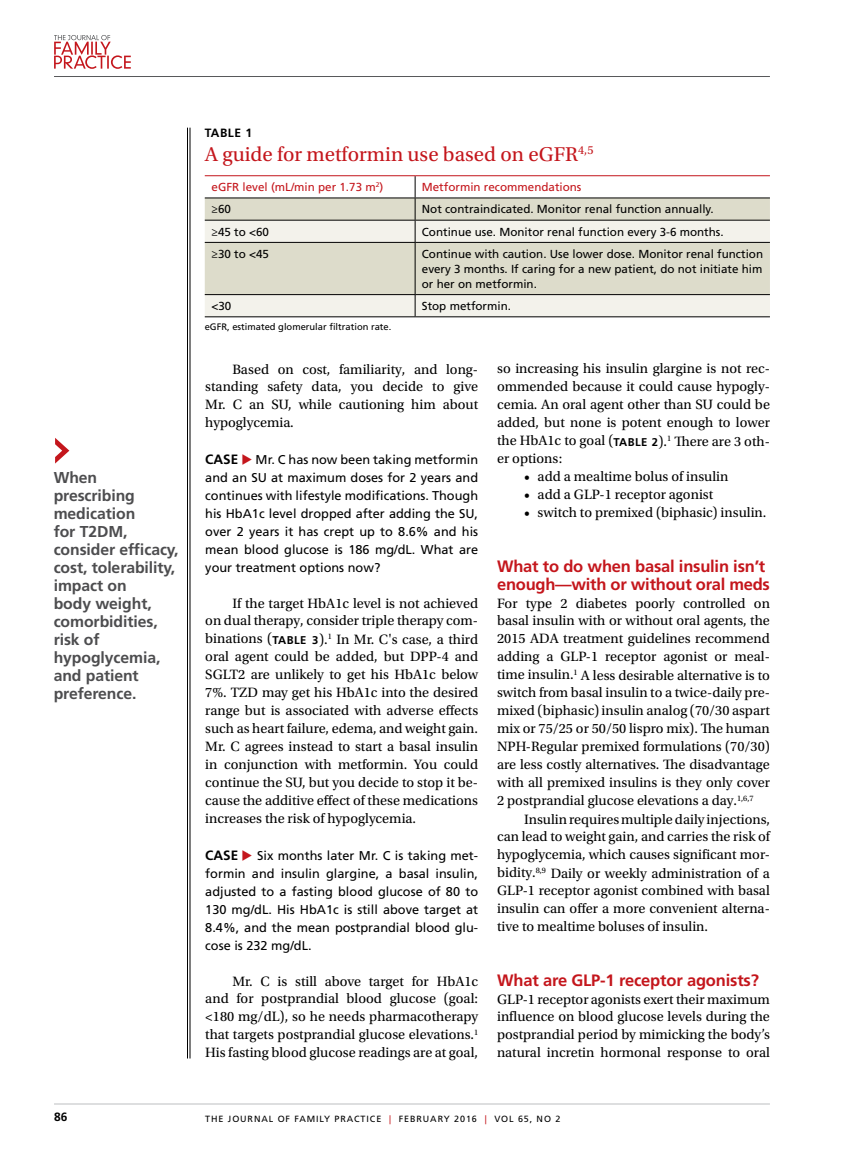
<style>
.page{position:relative;width:851px;height:1161px;background:#fff}
.page>*{position:absolute;margin:0;border:0;box-sizing:border-box;transform-origin:0 0}
.t1{font:21px "Utopia Std";color:#c4161c}
.t2{font:700 16.5px/18px "Frutiger LT Std";letter-spacing:-.01em;color:#c4161c}
.t3{font:700 15.75px/18px "Frutiger LT Std";letter-spacing:-.005em;color:#4d4d4f}
.t4{font:14.25px/18px "Utopia Std";color:#000;text-align:justify}
.t5{font:12.75px/18px "Frutiger LT Std";color:#000;text-align:justify}
.t6{font:700 12px "Frutiger LT Std";letter-spacing:.04em;color:#000}
.t7{font:11.7px/15px "Frutiger LT Std";color:#000;text-align:justify}
.t8{font:11.7px "Frutiger LT Std";color:#c4161c}
.t9{font:9.3px "Frutiger LT Std";color:#000}
.t10{font:9px "Frutiger LT Std";letter-spacing:.1em;color:#000}
.s1{font-weight:700;font-size:13.5px}
.s2{color:#c4161c}
.s3{font-family:"Frutiger LT Std";font-weight:700;font-size:11.25px}
</style>
<div class="page">
<svg style="left:54px;top:35px;width:77px;height:34px"></svg>
<hr style="left:54px;top:76px;width:716px;height:1px;background:#58595b">
<hr style="left:54px;top:1104px;width:716px;height:1px;background:#bcbec0">
<svg style="left:55px;top:438px;width:14px;height:26px"></svg>
<hr style="left:190px;top:128px;width:1px;height:931px;background:#000">
<hr style="left:187px;top:128px;width:1px;height:931px;background:#000">
<div style="left:205px;top:199px;width:565px;height:21px;background:#dddccb"></div>
<svg style="left:205px;top:221px;width:565px;height:95px;background:#e6e5d8"></svg>
<svg style="left:415px;top:176px;width:1px;height:66px"></svg>
<hr style="left:415px;top:243px;width:1px;height:51px;background:#000">
<svg style="left:415px;top:295px;width:1px;height:21px"></svg>
<hr style="left:205px;top:175px;width:210px;height:1px;background:#c4161c">
<hr style="left:415px;top:175px;width:355px;height:1px;background:#c4161c">
<hr style="left:205px;top:198px;width:210px;height:1px;background:#000">
<hr style="left:415px;top:198px;width:355px;height:1px;background:#000">
<hr style="left:205px;top:294px;width:210px;height:1px;background:#000">
<hr style="left:415px;top:294px;width:355px;height:1px;background:#000">
<hr style="left:205px;top:316px;width:210px;height:1px;background:#000">
<hr style="left:415px;top:316px;width:355px;height:1px;background:#000">
<hr style="left:205px;top:220px;width:210px;height:1px;background:#000">
<hr style="left:415px;top:220px;width:355px;height:1px;background:#000">
<hr style="left:205px;top:242px;width:210px;height:1px;background:#000">
<hr style="left:415px;top:242px;width:355px;height:1px;background:#000">
<p class="t3" style="left:54px;top:469px;width:126px">When prescribing medication<br>for T2DM, consider efficacy, cost, tolerability, impact on<br>body weight, comorbidities, risk of hypoglycemia, and patient preference.</p>
<p class="t6" style="left:205px;top:126px;width:49px">TABLE 1</p>
<h1 class="t1" style="left:205px;top:143px;width:390px">A guide for metformin use based on eGFR<sup>4,5</sup></h1>
<p class="t8" style="left:211px;top:180px;width:173px">eGFR level (mL/min per 1.73 m<sup>2</sup>)</p>
<p class="t8" style="left:422px;top:180px;width:161px">Metformin recommendations</p>
<p class="t7" style="left:211px;top:202px;width:21px">≥60</p>
<p class="t7" style="left:422px;top:202px;width:293px">Not contraindicated. Monitor renal function annually.</p>
<p class="t7" style="left:211px;top:224px;width:59px">≥45 to &lt;60</p>
<p class="t7" style="left:422px;top:224px;width:303px">Continue use. Monitor renal function every 3-6 months.</p>
<p class="t7" style="left:211px;top:246px;width:59px">≥30 to &lt;45</p>
<p class="t7" style="left:422px;top:246px;width:343px">Continue with caution. Use lower dose. Monitor renal function every 3 months. If caring for a new patient, do not initiate him or her on metformin.</p>
<p class="t7" style="left:211px;top:299px;width:21px">&lt;30</p>
<p class="t7" style="left:422px;top:299px;width:91px">Stop metformin.</p>
<p class="t9" style="left:205px;top:321px;width:188px">eGFR, estimated glomerular filtration rate.</p>
<p class="t4" style="left:205px;top:360px;width:274px;text-indent:27px">Based on cost, familiarity, and long&shy;standing safety data, you decide to give Mr. C an SU, while cautioning him about hypoglycemia.</p>
<p class="t5" style="left:205px;top:450px;width:274px"><span class="s1">CASE</span> <span class="s2">◆</span> Mr. C has now been taking metformin and an SU at maximum doses for 2 years and continues with lifestyle modifications. Though his HbA1c level dropped after adding the SU, over 2 years it has crept up to 8.6% and his mean blood glucose is 186 mg/dL. What are your treatment options now?</p>
<p class="t4" style="left:205px;top:594px;width:274px;text-indent:27px">If the target HbA1c level is not achieved on dual therapy, consider triple therapy com&shy;binations (<span class="s3">TABLE 3</span>).<sup>1</sup> In Mr. C's case, a third oral agent could be added, but DPP-4 and SGLT2 are unlikely to get his HbA1c below 7%. TZD may get his HbA1c into the desired range but is associated with adverse effects such as heart failure, edema, and weight gain.<br>Mr. C agrees instead to start a basal insulin in conjunction with metformin. You could continue the SU, but you decide to stop it be&shy;cause the additive effect of these medications increases the risk of hypoglycemia.</p>
<p class="t5" style="left:205px;top:846px;width:274px"><span class="s1">CASE</span> <span class="s2">◆</span> Six months later Mr. C is taking met&shy;formin and insulin glargine, a basal insulin, adjusted to a fasting blood glucose of 80 to 130 mg/dL. His HbA1c is still above target at 8.4%, and the mean postprandial blood glu&shy;cose is 232 mg/dL.</p>
<p class="t4" style="left:205px;top:972px;width:274px;text-indent:27px">Mr. C is still above target for HbA1c and for postprandial blood glucose (goal: &lt;180 mg/dL), so he needs pharmacotherapy that targets postprandial glucose elevations.<sup>1<br></sup>His fasting blood glucose readings are at goal,</p>
<p class="t4" style="left:497px;top:360px;width:274px">so increasing his insulin glargine is not rec&shy;ommended because it could cause hypogly&shy;cemia. An oral agent other than SU could be added, but none is potent enough to lower the HbA1c to goal (<span class="s3">TABLE 2</span>).<sup>1</sup> There are 3 oth&shy;er options:</p>
<p class="t4" style="left:524px;top:468px;width:206px">• add a mealtime bolus of insulin</p>
<p class="t4" style="left:524px;top:486px;width:191px">• add a GLP-1 receptor agonist</p>
<p class="t4" style="left:524px;top:504px;width:244px">• switch to premixed (biphasic) insulin.</p>
<p class="t2" style="left:497px;top:557px;width:274px">What to do when basal insulin isn’t enough—with or without oral meds</p>
<p class="t4" style="left:497px;top:594px;width:274px">For type 2 diabetes poorly controlled on basal insulin with or without oral agents, the 2015 ADA treatment guidelines recommend adding a GLP-1 receptor agonist or meal&shy;time insulin.<sup>1</sup> A less desirable alternative is to switch from basal insulin to a twice-daily pre&shy;mixed (biphasic) insulin analog (70/30 aspart mix or 75/25 or 50/50 lispro mix). The human NPH-Regular premixed formulations (70/30) are less costly alternatives. The disadvantage with all premixed insulins is they only cover 2 postprandial glucose elevations a day.<sup>1,6,7</sup></p>
<p class="t4" style="left:497px;top:810px;width:274px;text-indent:27px">Insulin requires multiple daily injections, can lead to weight gain, and carries the risk of hypoglycemia, which causes significant mor&shy;bidity.<sup>8,9</sup> Daily or weekly administration of a GLP-1 receptor agonist combined with basal insulin can offer a more convenient alterna&shy;tive to mealtime boluses of insulin.</p>
<p class="t2" style="left:497px;top:971px;width:263px">What are GLP-1 receptor agonists?</p>
<p class="t4" style="left:497px;top:990px;width:274px">GLP-1 receptor agonists exert their maximum influence on blood glucose levels during the postprandial period by mimicking the body’s natural incretin hormonal response to oral</p>
<p class="t6" style="left:54px;top:1110px;width:15px">86</p>
<p class="t10" style="left:205px;top:1113px;width:356px">THE JOURNAL OF FAMILY PRACTICE <span class="s2">|</span> FEBRUARY 2016 <span class="s2">|</span> VOL 65, NO 2</p>
</div>
